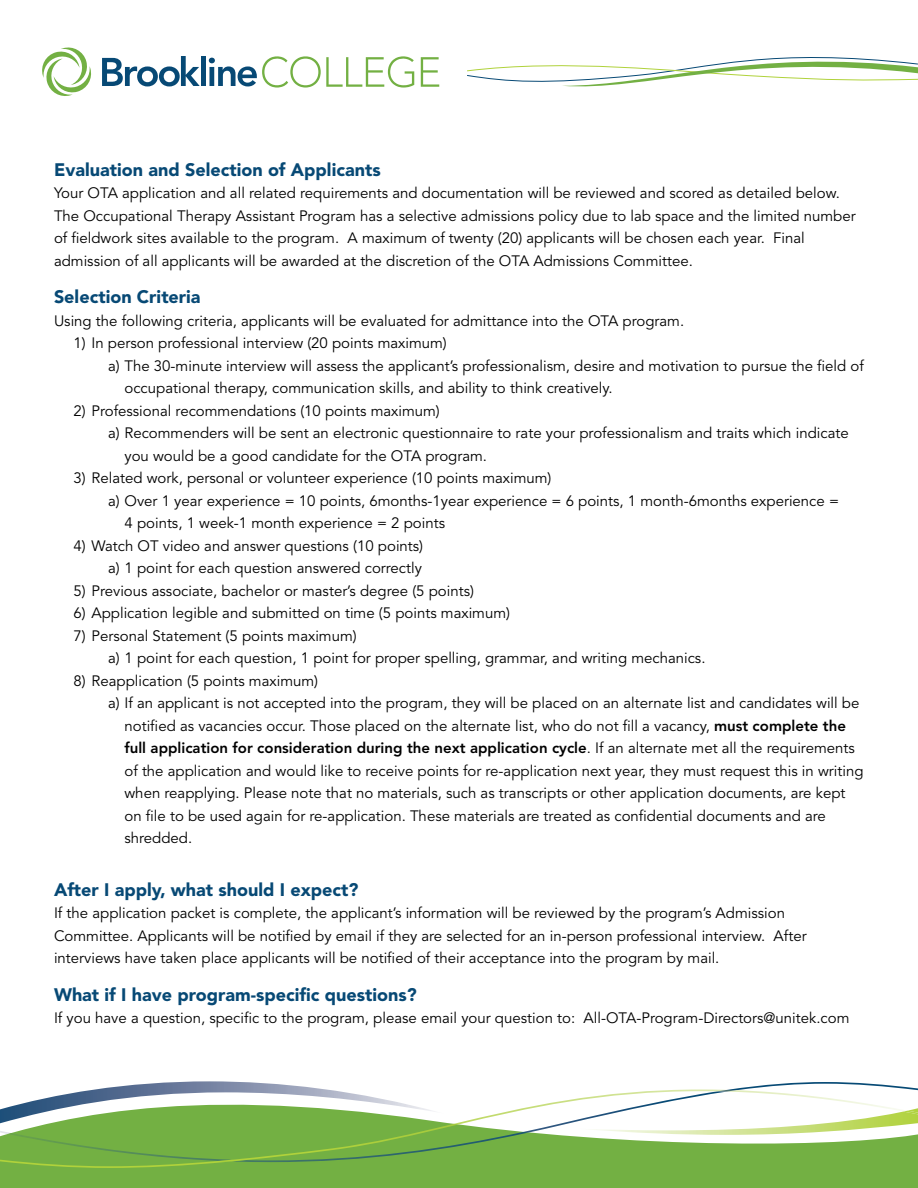
<style>
.page{position:relative;width:918px;height:1188px;background:#fff}
.page>*{position:absolute;margin:0;border:0;box-sizing:border-box;transform-origin:0 0}
.t1{font:900 18px "Avenir LT Std";color:#074975}
.t2{font:15px/22.5px "Avenir LT Std";color:#000}
.t3{font:800 15px "Avenir LT Std";color:#000}
.s1{font-weight:800}
.s2{font-weight:400}
</style>
<div class="page">
<svg style="left:42px;top:48px;width:49px;height:48px"></svg>
<svg style="left:102px;top:56px;width:98px;height:30px"></svg>
<div style="left:201px;top:56px;width:5px;height:30px;background:#074975"></div>
<svg style="left:209px;top:56px;width:230px;height:32px"></svg>
<svg style="left:467px;top:57px;width:451px;height:30px"></svg>
<svg style="left:0;top:1134px;width:918px;height:54px;background:#7cb54f"></svg>
<img style="left:0;top:1082px;width:918px;height:52px">
<img style="left:458px;top:1132px;width:71px;height:30px">
<img style="left:454px;top:1090px;width:454px;height:34px">
<img style="left:0;top:1124px;width:458px;height:44px">
<img style="left:717px;top:1090px;width:20px;height:2px">
<svg style="left:219px;top:1160px;width:26px;height:1px"></svg>
<img style="left:0;top:1081px;width:444px;height:42px">
<img style="left:578px;top:1108px;width:340px;height:27px">
<img style="left:903px;top:1111px;width:15px;height:3px">
<p class="t1" style="left:54px;top:162px;width:328px">Evaluation and Selection of Applicants</p>
<p class="t2" style="left:54px;top:183px;width:803px">Your OTA application and all related requirements and documentation will be reviewed and scored as detailed below.<br>The Occupational Therapy Assistant Program has a selective admissions policy due to lab space and the limited number of fieldwork sites available to the program. A maximum of twenty (20) applicants will be chosen each year. Final admission of all applicants will be awarded at the discretion of the OTA Admissions Committee.</p>
<p class="t1" style="left:54px;top:289px;width:148px">Selection Criteria</p>
<p class="t2" style="left:54px;top:311px;width:632px">Using the following criteria, applicants will be evaluated for admittance into the OTA program.</p>
<p class="t2" style="left:74px;top:333px;width:375px">1) In person professional interview (20 points maximum)</p>
<p class="t2" style="left:108px;top:356px;width:757px">a) The 30-minute interview will assess the applicant’s professionalism, desire and motivation to pursue the field of</p>
<p class="t2" style="left:124px;top:378px;width:490px">occupational therapy, communication skills, and ability to think creatively.</p>
<p class="t2" style="left:74px;top:401px;width:368px">2) Professional recommendations (10 points maximum)</p>
<p class="t2" style="left:108px;top:423px;width:742px">a) Recommenders will be sent an electronic questionnaire to rate your professionalism and traits which indicate</p>
<p class="t2" style="left:124px;top:446px;width:364px">you would be a good candidate for the OTA program.</p>
<p class="t2" style="left:74px;top:468px;width:480px">3) Related work, personal or volunteer experience (10 points maximum)</p>
<p class="t2" style="left:108px;top:491px;width:733px">a) Over 1 year experience = 10 points, 6months-1year experience = 6 points, 1 month-6months experience =</p>
<p class="t2" style="left:124px;top:513px;width:322px">4 points, 1 week-1 month experience = 2 points</p>
<p class="t2" style="left:74px;top:536px;width:351px;text-align:right">4) Watch OT video and answer questions (10 points) a) 1 point for each question answered correctly</p>
<p class="t2" style="left:74px;top:581px;width:402px">5) Previous associate, bachelor or master’s degree (5 points)</p>
<p class="t2" style="left:74px;top:603px;width:438px">6) Application legible and submitted on time (5 points maximum)</p>
<p class="t2" style="left:108px;top:626px;width:599px;text-indent:-34px">7) Personal Statement (5 points maximum)<br>a) 1 point for each question, 1 point for proper spelling, grammar, and writing mechanics.</p>
<p class="t2" style="left:74px;top:671px;width:246px">8) Reapplication (5 points maximum)</p>
<p class="t2" style="left:108px;top:693px;width:753px">a) If an applicant is not accepted into the program, they will be placed on an alternate list and candidates will be</p>
<p class="t2" style="left:124px;top:716px;width:723px">notified as vacancies occur. Those placed on the alternate list, who do not fill a vacancy, <span class="s1">must complete the</span></p>
<p class="t3" style="left:124px;top:742px;width:732px">full application for consideration during the next application cycle<span class="s2">. If an alternate met all the requirements</span></p>
<p class="t2" style="left:124px;top:761px;width:741px">of the application and would like to receive points for re-application next year, they must request this in writing</p>
<p class="t2" style="left:124px;top:783px;width:723px">when reapplying. Please note that no materials, such as transcripts or other application documents, are kept</p>
<p class="t2" style="left:124px;top:806px;width:703px">on file to be used again for re-application. These materials are treated as confidential documents and are</p>
<p class="t2" style="left:124px;top:828px;width:69px">shredded.</p>
<p class="t1" style="left:54px;top:882px;width:306px">After I apply, what should I expect?</p>
<p class="t2" style="left:54px;top:903px;width:754px">If the application packet is complete, the applicant’s information will be reviewed by the program’s Admission<br>Committee. Applicants will be notified by email if they are selected for an in-person professional interview. After interviews have taken place applicants will be notified of their acceptance into the program by mail.</p>
<p class="t1" style="left:54px;top:987px;width:364px">What if I have program-specific questions?</p>
<p class="t2" style="left:54px;top:1008px;width:797px">If you have a question, specific to the program, please email your question to: All-OTA-Program-Directors@unitek.com</p>
</div>
